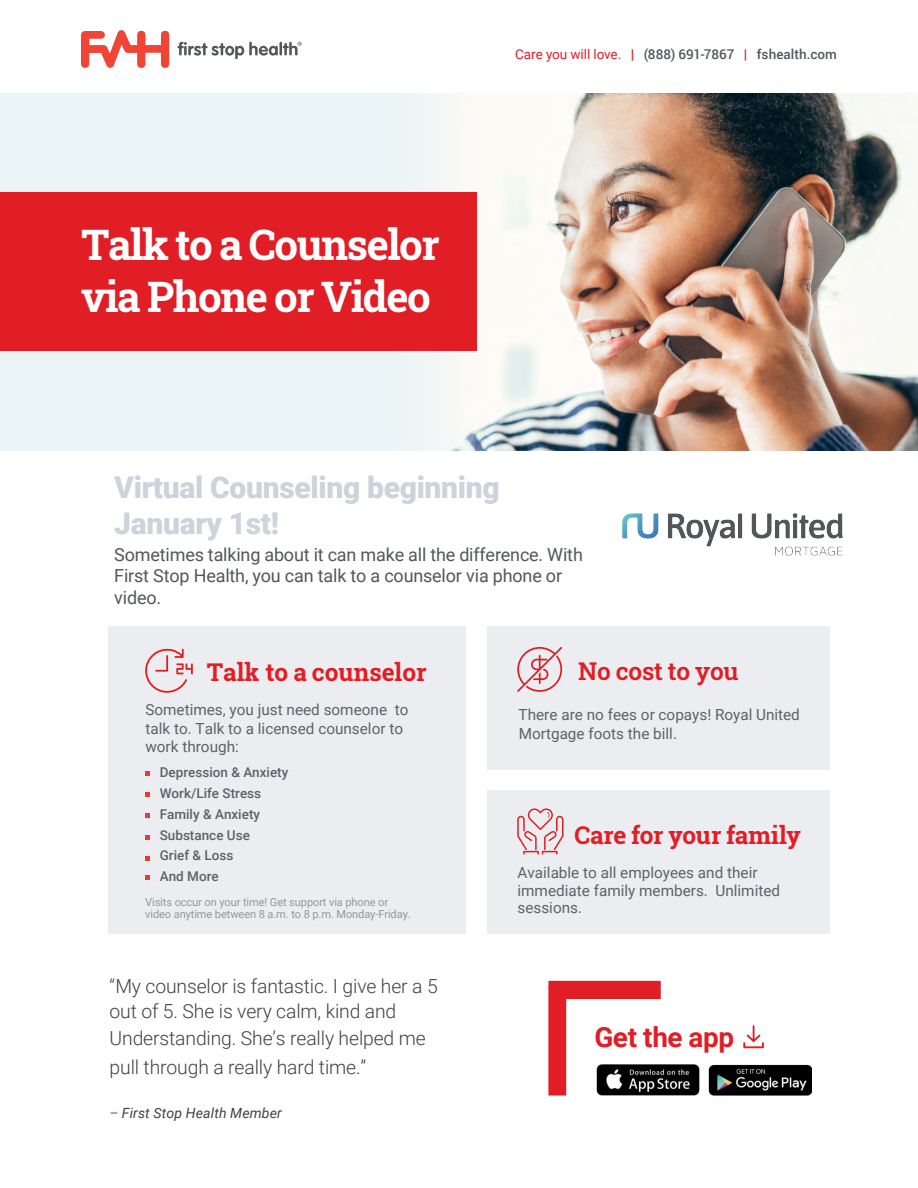
<style>
.page{position:relative;width:918px;height:1188px;background:#fff}
.page>*{position:absolute;margin:0;border:0;box-sizing:border-box;transform-origin:0 0}
.t1{font:700 42px/52.5px "Roboto Slab";letter-spacing:-.035em;color:#fff}
.t2{font:900 30px/36px "Roboto";letter-spacing:-.01em;color:#cdd3da}
.t3{font:700 27.9px "Roboto";letter-spacing:-.015em;color:#e11e25}
.t4{font:700 24.45px "Roboto Slab";color:#e11e25}
.t5{font:600 24.45px "Roboto Slab";letter-spacing:-.005em;color:#e11e25}
.t6{font:300 19.35px/25.2px "Roboto";letter-spacing:-.005em;color:#414042}
.t7{font:18px/21.6px "Roboto";letter-spacing:-.01em;color:#53565c}
.t8{font:15.3px/18.3px "Roboto";color:#606166}
.t9{font:italic 14.1px "Roboto";letter-spacing:.01em;color:#414042}
.t10{font:500 13.5px/20.7px "Roboto";color:#606166}
.t11{font:500 13.5px "Roboto";color:#53565c}
.t12{font:11.1px/12.3px "Roboto";letter-spacing:-.01em;color:#99969b}
.s1{font-weight:400;color:#e11e25}
.s2{font-weight:900;color:#e11e25}
.s3{color:#4070a0}
</style>
<div class="page">
<div style="left:108px;top:626px;width:358px;height:308px;background:#ebedf0"></div>
<div style="left:0;top:93px;width:918px;height:358px;background:#ebf5f7"></div>
<img style="left:367px;top:93px;width:551px;height:358px">
<svg style="left:81px;top:30px;width:88px;height:38px"></svg>
<svg style="left:177px;top:42px;width:125px;height:17px"></svg>
<div style="left:0;top:193px;width:476px;height:158px;background:#e11e25"></div>
<img style="left:661px;top:1064px;width:151px;height:32px">
<svg style="left:548px;top:981px;width:113px;height:115px"></svg>
<svg style="left:743px;top:1025px;width:21px;height:23px"></svg>
<div style="left:487px;top:626px;width:342px;height:144px;background:#ebedf0"></div>
<div style="left:487px;top:790px;width:342px;height:144px;background:#ebedf0"></div>
<svg style="left:145px;top:771px;width:5px;height:5px"></svg>
<svg style="left:145px;top:792px;width:5px;height:5px"></svg>
<svg style="left:145px;top:813px;width:5px;height:5px"></svg>
<svg style="left:145px;top:835px;width:5px;height:5px"></svg>
<svg style="left:145px;top:856px;width:5px;height:5px"></svg>
<svg style="left:517px;top:647px;width:45px;height:45px;background:#e8bdc1"></svg>
<svg style="left:145px;top:648px;width:48px;height:45px;background:#e9cace"></svg>
<svg style="left:517px;top:808px;width:46px;height:47px;background:#e8c3c7"></svg>
<svg style="left:145px;top:875px;width:5px;height:5px"></svg>
<img style="left:622px;top:513px;width:221px;height:43px">
<h1 class="t1" style="left:81px;top:217px;width:360px">Talk to a Counselor via Phone or Video</h1>
<p class="t11" style="left:515px;top:44px;width:323px"><span class="s1">Care you will love.</span> <span class="s2">|</span> (888) 691-7867 <span class="s2">|</span> fshealth.com</p>
<h2 class="t2" style="left:114px;top:468px;width:387px">Virtual Counseling beginning<br>January 1st!</h2>
<p class="t7" style="left:114px;top:543px;width:470px">Sometimes talking about it can make all the difference. With<br>First Stop Health, you can talk to a counselor via phone or video.</p>
<h3 class="t4" style="left:207px;top:655px;width:222px">Talk to a counselor</h3>
<p class="t8" style="left:145px;top:700px;width:265px">Sometimes, you just need someone to talk to. Talk to a licensed counselor to work through:</p>
<p class="t10" style="left:160px;top:762px;width:130px">Depression &amp; Anxiety<br>Work/Life Stress<br>Family &amp; Anxiety<br>Substance Use<br>Grief &amp; Loss<br>And More</p>
<p class="t12" style="left:145px;top:896px;width:267px">Visits occur on your time! Get support via phone or video anytime between 8 a.m. to 8 p.m. Monday-Friday.</p>
<p class="t6" style="left:110px;top:973px;width:330px">“My counselor is fantastic. I give her a 5 out of 5. She is very calm, kind and</p>
<p class="t6" style="left:110px;top:1023px;width:318px;line-height:29px">Understanding. She’s really helped me pull through a really hard time.”</p>
<p class="t9" style="left:110px;top:1103px;width:174px"><span class="s3">–</span> First Stop Health Member</p>
<h3 class="t5" style="left:578px;top:654px;width:162px">No cost to you</h3>
<p class="t8" style="left:519px;top:705px;width:283px">There are no fees or copays! Royal United<br>Mortgage foots the bill.</p>
<h3 class="t4" style="left:574px;top:819px;width:228px">Care for your family</h3>
<p class="t8" style="left:518px;top:864px;width:264px;line-height:17.1px">Available to all employees and their immediate family members. Unlimited sessions.</p>
<h3 class="t3" style="left:594px;top:1018px;width:141px">Get the app</h3>
</div>
